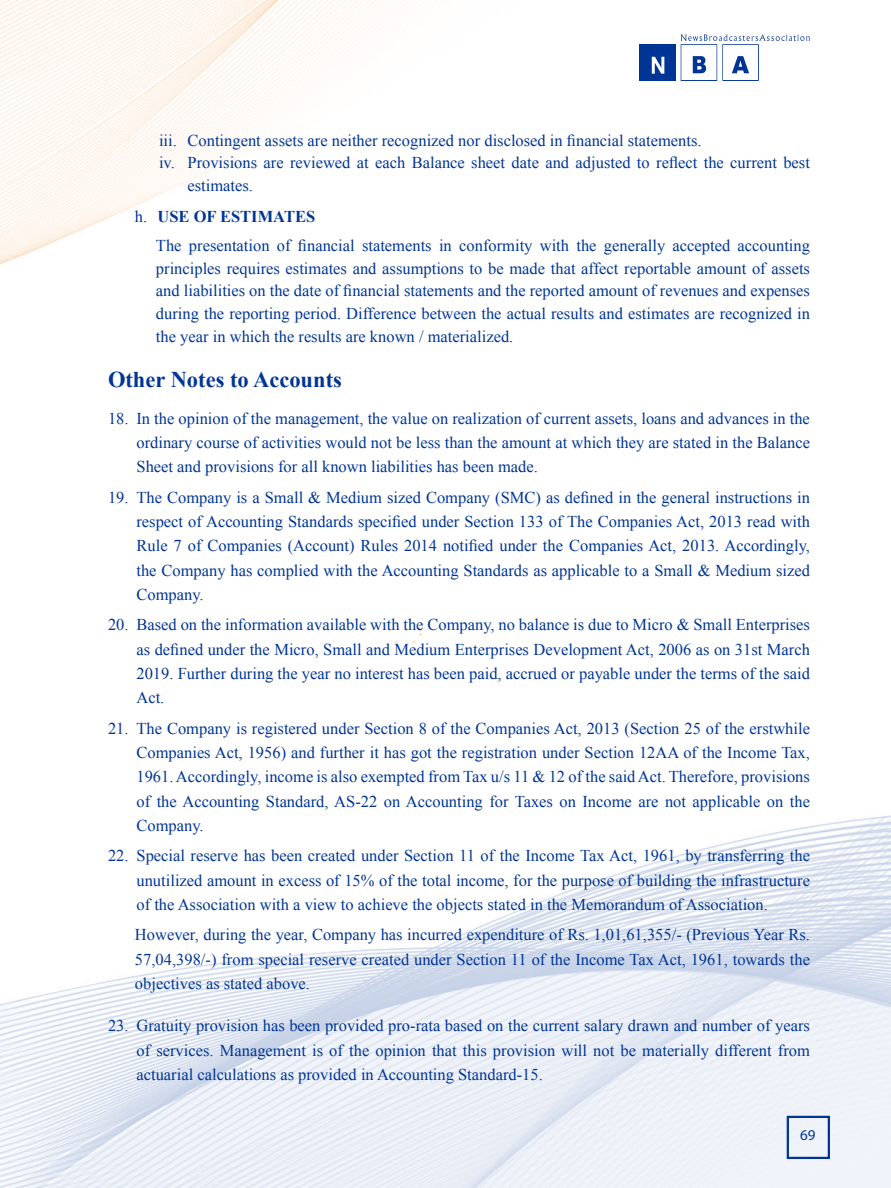
<style>
.page{position:relative;width:891px;height:1188px;background:#fff}
.page>*{position:absolute;margin:0;border:0;box-sizing:border-box;transform-origin:0 0}
.t1{font:700 22.5px "Times New Roman";color:#003595}
.t2{font:16.5px/24.3px "Times New Roman";color:#003595;text-align:justify}
.t3{font:700 16.5px/31.3px "Times New Roman";color:#003595;text-align:center}
.t4{font:15px "Myriad Pro";color:#003595}
.s1{font-weight:400}
</style>
<div class="page">
<img style="left:0;top:13px;width:891px;height:1175px">
<svg style="left:413px;top:633px;width:9px;height:10px"></svg>
<svg style="left:394px;top:641px;width:5px;height:3px"></svg>
<div style="left:639px;top:44px;width:37px;height:37px;background:#003595"></div>
<svg style="left:652px;top:57px;width:12px;height:17px"></svg>
<svg style="left:681px;top:34px;width:129px;height:47px"></svg>
<div style="left:787px;top:1116px;width:43px;height:43px;border:2px solid #003595"></div>
<p class="t2" style="left:159px;top:130px;width:652px;line-height:21.3px">iii. Contingent assets are neither recognized nor disclosed in financial statements.<br>iv. Provisions are reviewed at each Balance sheet date and adjusted to reflect the current best</p>
<p class="t3" style="left:135px;top:169px;width:182px"><span class="s1">estimates.<br>h.</span> USE OF ESTIMATES</p>
<p class="t2" style="left:156px;top:234px;width:656px;line-height:22.8px">The presentation of financial statements in conformity with the generally accepted accounting principles requires estimates and assumptions to be made that affect reportable amount of assets and liabilities on the date of financial statements and the reported amount of revenues and expenses during the reporting period. Difference between the actual results and estimates are recognized in the year in which the results are known / materialized.</p>
<h1 class="t1" style="left:108px;top:364px;width:235px">Other Notes to Accounts</h1>
<p class="t2" style="left:136px;top:406px;width:675px;text-indent:-28px">18. In the opinion of the management, the value on realization of current assets, loans and advances in the ordinary course of activities would not be less than the amount at which they are stated in the Balance Sheet and provisions for all known liabilities has been made.</p>
<p class="t2" style="left:136px;top:485px;width:675px;text-indent:-28px">19. The Company is a Small &amp; Medium sized Company (SMC) as defined in the general instructions in respect of Accounting Standards specified under Section 133 of The Companies Act, 2013 read with Rule 7 of Companies (Account) Rules 2014 notified under the Companies Act, 2013. Accordingly, the Company has complied with the Accounting Standards as applicable to a Small &amp; Medium sized Company.</p>
<p class="t2" style="left:136px;top:612px;width:675px;text-indent:-28px">20. Based on the information available with the Company, no balance is due to Micro &amp; Small Enterprises as defined under the Micro, Small and Medium Enterprises Development Act, 2006 as on 31st March 2019. Further during the year no interest has been paid, accrued or payable under the terms of the said Act.</p>
<p class="t2" style="left:136px;top:716px;width:675px;text-indent:-28px">21. The Company is registered under Section 8 of the Companies Act, 2013 (Section 25 of the erstwhile Companies Act, 1956) and further it has got the registration under Section 12AA of the Income Tax, 1961. Accordingly, income is also exempted from Tax u/s 11 &amp; 12 of the said Act. Therefore, provisions of the Accounting Standard, AS-22 on Accounting for Taxes on Income are not applicable on the Company.</p>
<p class="t2" style="left:136px;top:844px;width:675px;text-indent:-28px">22. Special reserve has been created under Section 11 of the Income Tax Act, 1961, by transferring the unutilized amount in excess of 15% of the total income, for the purpose of building the infrastructure of the Association with a view to achieve the objects stated in the Memorandum of Association.</p>
<p class="t2" style="left:135px;top:923px;width:677px">However, during the year, Company has incurred expenditure of Rs. 1,01,61,355/- (Previous Year Rs.<br>57,04,398/-) from special reserve created under Section 11 of the Income Tax Act, 1961, towards the objectives as stated above.</p>
<p class="t2" style="left:136px;top:1014px;width:675px;text-indent:-28px">23. Gratuity provision has been provided pro-rata based on the current salary drawn and number of years of services. Management is of the opinion that this provision will not be materially different from actuarial calculations as provided in Accounting Standard-15.</p>
<p class="t4" style="left:800px;top:1125px;width:17px">69</p>
</div>
